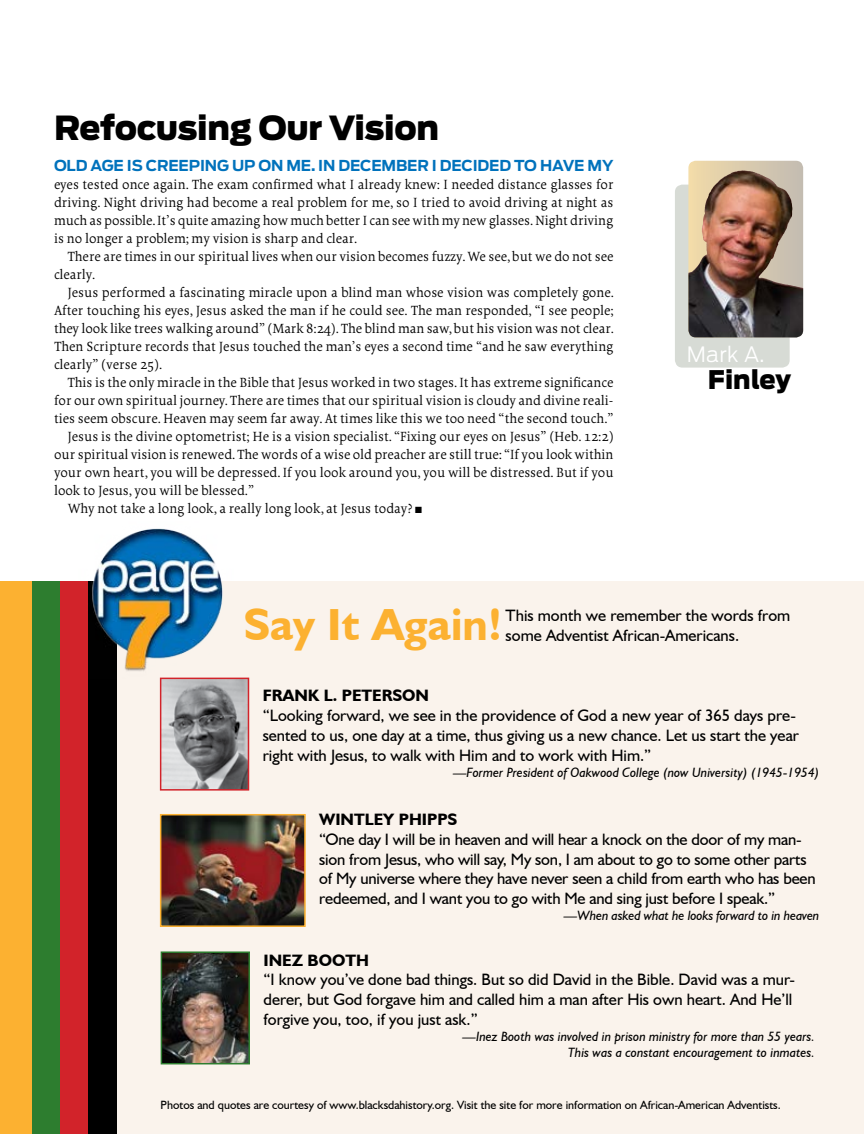
<style>
.page{position:relative;width:864px;height:1134px;background:#fff}
.page>*{position:absolute;margin:0;border:0;box-sizing:border-box;transform-origin:0 0}
.t1{font:700 45px "Humanist 521 BT";color:#fcb131}
.t2{font:900 33px "Antenna";letter-spacing:-.01em;color:#000}
.t3{font:900 25.5px "Antenna";color:#000}
.t4{font:300 21px "Antenna";color:#fff}
.t5{font:16.5px/19.8px "Humanist 521 BT";color:#000}
.t6{font:700 16.5px "Humanist 521 BT";color:#000}
.t7{font:700 15px "Antenna";color:#0072bc}
.t8{font:14.25px/18px "Borges Blanca";color:#000;text-align:justify}
.t9{font:italic 13.5px/16.2px "Humanist 521 BT";color:#000;text-align:right}
.t10{font:12px "Humanist 521 BT";color:#000}
</style>
<div class="page">
<div style="left:0;top:582px;width:864px;height:552px;background:#faf3ec"></div>
<div style="left:0;top:582px;width:32px;height:552px;background:#fcb131"></div>
<div style="left:32px;top:582px;width:28px;height:552px;background:#2d7d2f"></div>
<div style="left:60px;top:582px;width:28px;height:552px;background:#d2232a"></div>
<div style="left:88px;top:582px;width:28px;height:552px;background:#000"></div>
<img style="left:79px;top:528px;width:155px;height:150px">
<img style="left:163px;top:681px;width:83px;height:107px">
<div style="left:160px;top:678px;width:89px;height:113px;border:2px solid #d2232a"></div>
<img style="left:164px;top:954px;width:83px;height:107px">
<div style="left:161px;top:951px;width:89px;height:113px;border:2px solid #2d7d2f"></div>
<img style="left:163px;top:817px;width:140px;height:107px">
<div style="left:160px;top:814px;width:146px;height:113px;border:2px solid #fcb131"></div>
<div style="left:675px;top:185px;width:115px;height:183px;background:#d7dbd5;border-radius:8px"></div>
<img style="left:688px;top:161px;width:115px;height:176px">
<img style="left:702px;top:170px;width:40px;height:71px">
<h2 class="t2" style="left:54px;top:109px;width:387px">Refocusing Our Vision</h2>
<p class="t7" style="left:54px;top:157px;width:49px">OLD AGE</p>
<p class="t7" style="left:127px;top:157px;width:31px">IS CREEPING</p>
<p class="t7" style="left:232px;top:157px;width:131px">UP ON ME. IN DECEMBER</p>
<p class="t7" style="left:432px;top:157px;width:19px">I DECIDED</p>
<p class="t7" style="left:514px;top:157px;width:38px">TO HAVE</p>
<p class="t7" style="left:588px;top:157px;width:27px">MY</p>
<p class="t8" style="left:54px;top:175px;width:561px">eyes tested once again. The exam confirmed what I already knew: I needed distance glasses for driving. Night driving had become a real problem for me, so I tried to avoid driving at night as much as possible. It’s quite amazing how much better I can see with my new glasses. Night driving is no longer a problem; my vision is sharp and clear.</p>
<p class="t8" style="left:54px;top:247px;width:561px;text-indent:13px">There are times in our spiritual lives when our vision becomes fuzzy. We see, but we do not see clearly.</p>
<p class="t8" style="left:54px;top:283px;width:562px;text-indent:13px">Jesus performed a fascinating miracle upon a blind man whose vision was completely gone.<br>After touching his eyes, Jesus asked the man if he could see. The man responded, “I see people; they look like trees walking around” (Mark 8:24). The blind man saw, but his vision was not clear.<br>Then Scripture records that Jesus touched the man’s eyes a second time “and he saw everything clearly” (verse 25).</p>
<p class="t8" style="left:67px;top:373px;width:548px">This is the only miracle in the Bible that Jesus worked in two stages. It has extreme significance</p>
<p class="t8" style="left:54px;top:391px;width:561px">for our own spiritual journey. There are times that our spiritual vision is cloudy and divine reali-</p>
<p class="t8" style="left:54px;top:409px;width:561px">ties seem obscure. Heaven may seem far away. At times like this we too need “the second touch.”</p>
<p class="t8" style="left:67px;top:427px;width:548px">Jesus is the divine optometrist; He is a vision specialist. “Fixing our eyes on Jesus” (Heb. 12:2)</p>
<p class="t8" style="left:54px;top:445px;width:561px">our spiritual vision is renewed. The words of a wise old preacher are still true: “If you look within</p>
<p class="t8" style="left:54px;top:463px;width:561px">your own heart, you will be depressed. If you look around you, you will be distressed. But if you</p>
<p class="t8" style="left:54px;top:481px;width:202px">look to Jesus, you will be blessed.”</p>
<p class="t8" style="left:67px;top:499px;width:356px">Why not take a long look, a really long look, at Jesus today? ■</p>
<h3 class="t4" style="left:687px;top:342px;width:79px">Mark A.</h3>
<h3 class="t3" style="left:708px;top:365px;width:85px">Finley</h3>
<h1 class="t1" style="left:243px;top:596px;width:260px">SAY IT AGAIN!</h1>
<p class="t5" style="left:506px;top:605px;width:286px">This month we remember the words from some Adventist African-Americans.</p>
<p class="t6" style="left:263px;top:686px;width:168px">FRANK L. PETERSON</p>
<p class="t5" style="left:263px;top:705px;width:538px">“Looking forward, we see in the providence of God a new year of 365 days pre&shy;sented to us, one day at a time, thus giving us a new chance. Let us start the year right with Jesus, to walk with Him and to work with Him.”</p>
<p class="t9" style="left:453px;top:764px;width:368px">—Former President of Oakwood College (now University) (1945-1954)</p>
<p class="t6" style="left:319px;top:809px;width:140px">WINTLEY PHIPPS</p>
<p class="t5" style="left:319px;top:829px;width:498px">“One day I will be in heaven and will hear a knock on the door of my man&shy;sion from Jesus, who will say, My son, I am about to go to some other parts of My universe where they have never seen a child from earth who has been redeemed, and I want you to go with Me and sing just before I speak.”</p>
<p class="t9" style="left:564px;top:907px;width:257px">—When asked what he looks forward to in heaven</p>
<p class="t6" style="left:263px;top:950px;width:107px">INEZ BOOTH</p>
<p class="t5" style="left:263px;top:969px;width:533px">“I know you’ve done bad things. But so did David in the Bible. David was a mur&shy;derer, but God forgave him and called him a man after His own heart. And He’ll forgive you, too, if you just ask.”</p>
<p class="t9" style="left:463px;top:1028px;width:354px">—Inez Booth was involved in prison ministry for more than 55 years.<br>This was a constant encouragement to inmates.</p>
<p class="t10" style="left:161px;top:1097px;width:622px">Photos and quotes are courtesy of www.blacksdahistory.org. Visit the site for more information on African-American Adventists.</p>
</div>
